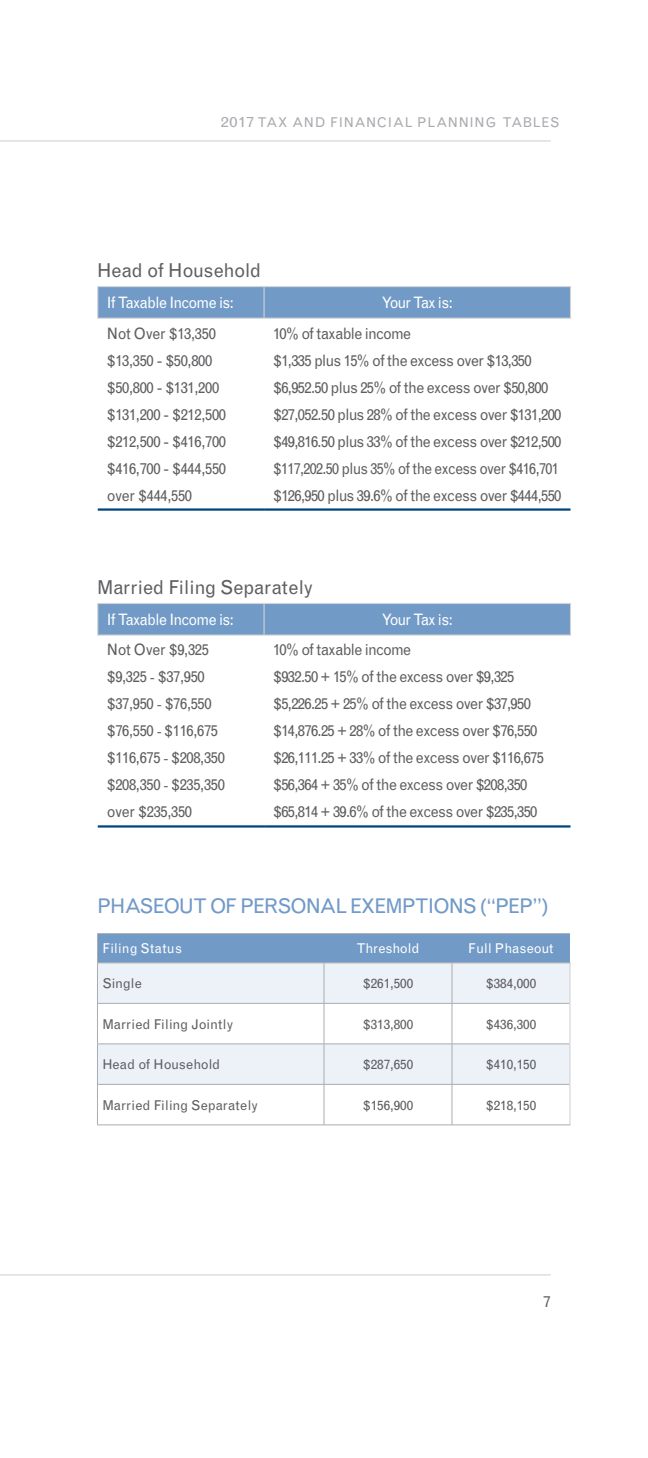
<style>
.page{position:relative;width:648px;height:1458px;background:#fff}
.page>*{position:absolute;margin:0;border:0;box-sizing:border-box;transform-origin:0 0}
.Subhead_1{font:20.25px "Grotesque MTRJ Corrected";letter-spacing:-.05em;color:#719ac7}
.Subhead_2{font:19.12px "Grotesque MTRJ Corrected";letter-spacing:-.01em;color:#5f5f62}
.t1{font:15.75px "Grotesque MTRJ Corrected";letter-spacing:-.04em;color:#5f5f62;scale:.95 1}
.t2{font:15.75px "Grotesque MTRJ Corrected";letter-spacing:-.02em;color:#5f5f62;scale:.95 1}
.t3{font:15.75px "Grotesque MTRJ Corrected";letter-spacing:-.04em;color:#5f5f62;scale:.92 1}
.Body_copy{font:15.75px "Grotesque MTRJ Corrected";letter-spacing:-.04em;color:#fff;scale:.95 1}
.Body_copy-2{font:15.75px "Grotesque MTRJ Corrected";letter-spacing:-.07em;color:#fff;scale:.95 1}
.t4{font:15.75px "Grotesque MTRJ Corrected";letter-spacing:-.04em;color:#5f5f62}
.Table_body_copy{font:13.5px "Grotesque MTRJ Corrected";color:#5f5f62}
.t5{font:13.5px "Grotesque MTRJ Corrected";letter-spacing:.05em;color:#abacb0}
.t6{font:13.5px "Grotesque MTRJ Corrected";color:#fff}
.t7{font:13.5px "Grotesque MTRJ Corrected";letter-spacing:.02em;color:#fff}
.s1{font-size:14.62px}
.s2{font-size:13.5px}
</style>
<div class="page">
<hr style="left:0;top:140px;width:551px;height:1px;background:#d3d4d6">
<hr style="left:0;top:1274px;width:551px;height:1px;background:#d3d4d6">
<div style="left:98px;top:287px;width:472px;height:31px;background:#719ac7"></div>
<hr style="left:97px;top:318px;width:167px;height:1px;background:#d3d4d6">
<hr style="left:570px;top:287px;width:1px;height:31px;background:#d3d4d6">
<hr style="left:264px;top:318px;width:307px;height:1px;background:#d3d4d6">
<hr style="left:264px;top:286px;width:307px;height:1px;background:#d3d4d6">
<hr style="left:97px;top:286px;width:167px;height:1px;background:#d3d4d6">
<hr style="left:97px;top:287px;width:1px;height:31px;background:#d3d4d6">
<hr style="left:263px;top:287px;width:2px;height:31px;background:#d3d4d6">
<hr style="left:98px;top:508px;width:166px;height:3px;background:#00447b">
<hr style="left:264px;top:508px;width:307px;height:3px;background:#00447b">
<div style="left:98px;top:604px;width:472px;height:31px;background:#719ac7"></div>
<hr style="left:97px;top:635px;width:167px;height:1px;background:#d3d4d6">
<hr style="left:570px;top:604px;width:1px;height:31px;background:#d3d4d6">
<hr style="left:264px;top:635px;width:307px;height:1px;background:#d3d4d6">
<hr style="left:264px;top:603px;width:307px;height:1px;background:#d3d4d6">
<hr style="left:97px;top:603px;width:167px;height:1px;background:#d3d4d6">
<hr style="left:97px;top:604px;width:1px;height:31px;background:#d3d4d6">
<hr style="left:263px;top:604px;width:2px;height:31px;background:#d3d4d6">
<hr style="left:98px;top:825px;width:166px;height:3px;background:#00447b">
<hr style="left:264px;top:825px;width:307px;height:3px;background:#00447b">
<div style="left:98px;top:963px;width:471px;height:40px;background:#edf1f8"></div>
<svg style="left:98px;top:1004px;width:471px;height:120px"></svg>
<div style="left:97px;top:1084px;width:227px;height:41px;background:#fff"></div>
<hr style="left:569px;top:963px;width:2px;height:40px;background:#d3d4d6">
<hr style="left:569px;top:1003px;width:2px;height:41px;background:#d3d4d6">
<hr style="left:569px;top:1084px;width:2px;height:41px;background:#d3d4d6">
<hr style="left:97px;top:1044px;width:1px;height:40px;background:#abacb0">
<hr style="left:569px;top:1044px;width:2px;height:40px;background:#d3d4d6">
<hr style="left:97px;top:1003px;width:227px;height:1px;background:#abacb0">
<hr style="left:97px;top:1043px;width:227px;height:1px;background:#abacb0">
<hr style="left:324px;top:1043px;width:128px;height:1px;background:#abacb0">
<hr style="left:452px;top:1043px;width:117px;height:1px;background:#abacb0">
<hr style="left:97px;top:1084px;width:227px;height:1px;background:#abacb0">
<hr style="left:324px;top:1084px;width:128px;height:1px;background:#abacb0">
<hr style="left:452px;top:1084px;width:117px;height:1px;background:#abacb0">
<hr style="left:97px;top:1124px;width:227px;height:1px;background:#abacb0">
<hr style="left:324px;top:963px;width:1px;height:40px;background:#abacb0">
<hr style="left:452px;top:962px;width:119px;height:1px;background:#abacb0">
<hr style="left:452px;top:963px;width:1px;height:40px;background:#abacb0">
<hr style="left:324px;top:1003px;width:128px;height:1px;background:#abacb0">
<hr style="left:324px;top:1004px;width:1px;height:40px;background:#abacb0">
<hr style="left:452px;top:1003px;width:117px;height:1px;background:#abacb0">
<hr style="left:452px;top:1004px;width:1px;height:40px;background:#abacb0">
<hr style="left:324px;top:1044px;width:1px;height:40px;background:#abacb0">
<hr style="left:452px;top:1044px;width:1px;height:40px;background:#abacb0">
<hr style="left:324px;top:1085px;width:1px;height:40px;background:#abacb0">
<hr style="left:452px;top:1085px;width:1px;height:40px;background:#abacb0">
<hr style="left:324px;top:1124px;width:128px;height:1px;background:#abacb0">
<hr style="left:452px;top:1124px;width:119px;height:1px;background:#abacb0">
<hr style="left:97px;top:933px;width:227px;height:1px;background:#abacb0">
<div style="left:97px;top:934px;width:473px;height:29px;background:#719ac7"></div>
<hr style="left:324px;top:933px;width:128px;height:1px;background:#abacb0">
<hr style="left:452px;top:933px;width:118px;height:1px;background:#abacb0">
<hr style="left:97px;top:963px;width:1px;height:40px;background:#abacb0">
<hr style="left:97px;top:1004px;width:1px;height:40px;background:#abacb0">
<hr style="left:97px;top:1085px;width:1px;height:40px;background:#abacb0">
<p class="t5" style="left:221px;top:114px;width:341px"><span class="s1">2017</span> TAX AND FINANCIAL PLANNING TABLES</p>
<p class="Subhead_2" style="left:97px;top:259px;width:166px">Head of Household</p>
<p class="Body_copy" style="left:107px;top:293px;width:135px">If Taxable Income is:</p>
<p class="Body_copy-2" style="left:382px;top:293px;width:76px">Your Tax is:</p>
<p class="t2" style="left:107px;top:324px;width:116px">Not Over $13,350</p>
<p class="t2" style="left:107px;top:351px;width:113px">$13,350 - $50,800</p>
<p class="t2" style="left:107px;top:378px;width:120px">$50,800 - $131,200</p>
<p class="t2" style="left:107px;top:405px;width:127px">$131,200 - $212,500</p>
<p class="t2" style="left:107px;top:432px;width:127px">$212,500 - $416,700</p>
<p class="t2" style="left:107px;top:459px;width:127px">$416,700 - $444,550</p>
<p class="t2" style="left:107px;top:486px;width:91px">over $444,550</p>
<p class="t1" style="left:273px;top:324px;width:147px">10% of taxable income</p>
<p class="t1" style="left:273px;top:351px;width:274px">$1,335 plus 15% of the excess over $13,350</p>
<p class="t1" style="left:273px;top:378px;width:291px">$6,952.50 plus 25% of the excess over $50,800</p>
<p class="t1" style="left:273px;top:405px;width:305px">$27,052.50 plus 28% of the excess over $131,200</p>
<p class="t1" style="left:273px;top:432px;width:305px">$49,816.50 plus 33% of the excess over $212,500</p>
<p class="t3" style="left:273px;top:459px;width:312px">$117,202.50 plus 35% of the excess over $416,701</p>
<p class="t1" style="left:273px;top:486px;width:305px">$126,950 plus 39.6% of the excess over $444,550</p>
<p class="Subhead_2" style="left:97px;top:576px;width:217px">Married Filing Separately</p>
<p class="Body_copy" style="left:107px;top:610px;width:135px">If Taxable Income is:</p>
<p class="Body_copy-2" style="left:382px;top:610px;width:76px">Your Tax is:</p>
<p class="t2" style="left:107px;top:641px;width:109px">Not Over $9,325</p>
<p class="t1" style="left:107px;top:668px;width:105px">$9,325 <span class="s2">-</span> $37,950</p>
<p class="t2" style="left:107px;top:695px;width:112px">$37,950 <span class="s2">-</span> $76,550</p>
<p class="t2" style="left:107px;top:722px;width:119px">$76,550 <span class="s2">-</span> $116,675</p>
<p class="t2" style="left:107px;top:749px;width:126px">$116,675 <span class="s2">-</span> $208,350</p>
<p class="t2" style="left:107px;top:776px;width:126px">$208,350 <span class="s2">-</span> $235,350</p>
<p class="t2" style="left:107px;top:803px;width:91px">over $235,350</p>
<p class="t1" style="left:273px;top:641px;width:147px">10% of taxable income</p>
<p class="t1" style="left:273px;top:668px;width:255px">$932.50 + 15% of the excess over $9,325</p>
<p class="t1" style="left:273px;top:695px;width:273px">$5,226.25 + 25% of the excess over $37,950</p>
<p class="t1" style="left:273px;top:722px;width:280px">$14,876.25 + 28% of the excess over $76,550</p>
<p class="t1" style="left:273px;top:749px;width:287px">$26,111.25 + 33% of the excess over $116,675</p>
<p class="t1" style="left:273px;top:776px;width:269px">$56,364 + 35% of the excess over $208,350</p>
<p class="t1" style="left:273px;top:803px;width:280px">$65,814 + 39.6% of the excess over $235,350</p>
<p class="Subhead_1" style="left:97px;top:894px;width:453px">PHASEOUT OF PERSONAL EXEMPTIONS (“PEP”)</p>
<p class="t7" style="left:102px;top:941px;width:81px">Filing Status</p>
<p class="t6" style="left:357px;top:941px;width:64px">Threshold</p>
<p class="t6" style="left:468px;top:941px;width:87px">Full Phaseout</p>
<p class="Table_body_copy" style="left:102px;top:975px;width:41px">Single</p>
<p class="Table_body_copy" style="left:363px;top:975px;width:52px">$261,500</p>
<p class="Table_body_copy" style="left:486px;top:975px;width:52px">$384,000</p>
<p class="Table_body_copy" style="left:102px;top:1016px;width:132px">Married Filing Jointly</p>
<p class="Table_body_copy" style="left:363px;top:1016px;width:52px">$313,800</p>
<p class="Table_body_copy" style="left:486px;top:1016px;width:52px">$436,300</p>
<p class="Table_body_copy" style="left:102px;top:1056px;width:119px">Head of Household</p>
<p class="Table_body_copy" style="left:363px;top:1056px;width:52px">$287,650</p>
<p class="Table_body_copy" style="left:486px;top:1056px;width:52px">$410,150</p>
<p class="Table_body_copy" style="left:102px;top:1097px;width:157px">Married Filing Separately</p>
<p class="Table_body_copy" style="left:363px;top:1097px;width:52px">$156,900</p>
<p class="Table_body_copy" style="left:486px;top:1097px;width:52px">$218,150</p>
<p class="t4" style="left:543px;top:1293px;width:9px">7</p>
</div>
